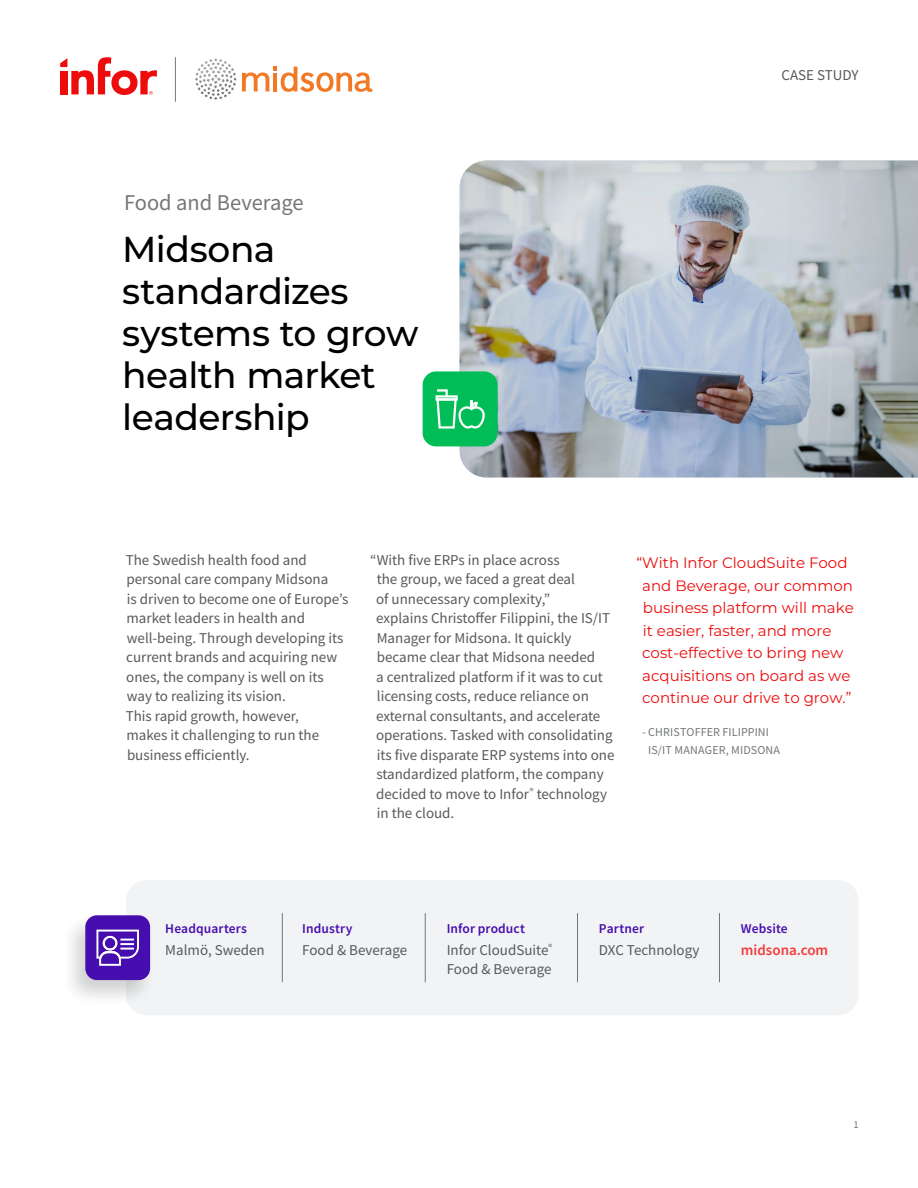
<style>
.page{position:relative;width:918px;height:1188px;background:#fff}
.page>*{position:absolute;margin:0;border:0;box-sizing:border-box;transform-origin:0 0}
.t1{font:100 36px/42px "Montserrat";letter-spacing:-.015em;color:#000}
.t2{font:22.5px "Source Sans Pro";color:#747777}
.t3{font:15px/19.5px "Source Sans Pro";color:#58595b}
.t4{font:100 15px/22.5px "Montserrat";color:#ed0c0c}
.t5{font:600 15px "Source Sans Pro";color:#f13d3d}
.t6{font:600 13.5px "Source Sans Pro";letter-spacing:.01em;color:#460daf}
.t7{font:12px/18px "Source Sans Pro";letter-spacing:.01em;color:#747777}
.t8{font:10.5px "Source Sans Pro";color:#747777}
</style>
<div class="page">
<div style="left:126px;top:880px;width:733px;height:135px;background:#f2f3f4;border-radius:20px"></div>
<img style="left:460px;top:160px;width:458px;height:317px">
<svg style="left:60px;top:57px;width:97px;height:38px"></svg>
<hr style="left:175px;top:57px;width:1px;height:45px;background:#747777">
<hr style="left:282px;top:913px;width:1px;height:69px;background:#747777">
<hr style="left:425px;top:913px;width:1px;height:69px;background:#747777">
<hr style="left:577px;top:913px;width:1px;height:69px;background:#747777">
<hr style="left:719px;top:913px;width:1px;height:69px;background:#747777">
<div style="left:423px;top:371px;width:75px;height:75px;background:#00bd58;border-radius:14px"></div>
<svg style="left:435px;top:389px;width:50px;height:40px"></svg>
<svg style="left:195px;top:58px;width:178px;height:42px"></svg>
<div style="left:61px;top:912px;width:96px;height:95px;background:#000;opacity:.18"></div>
<div style="left:85px;top:915px;width:65px;height:65px;background:#460daf;border-radius:12px"></div>
<svg style="left:96px;top:930px;width:43px;height:36px"></svg>
<h2 class="t2" style="left:124px;top:188px;width:181px">Food and Beverage</h2>
<h1 class="t1" style="left:122px;top:227px;width:298px">Midsona standardizes systems to grow health market leadership</h1>
<p class="t3" style="left:781px;top:65px;width:79px">CASE STUDY</p>
<p class="t3" style="left:126px;top:550px;width:224px">The Swedish health food and personal care company Midsona<br>is driven to become one of Europe’s market leaders in health and well-being. Through developing its current brands and acquiring new ones, the company is well on its way to realizing its vision.<br>This rapid growth, however,<br>makes it challenging to run the business efficiently.</p>
<p class="t3" style="left:376px;top:550px;width:240px;text-indent:-6px">“With five ERPs in place across<br>the group, we faced a great deal<br>of unnecessary complexity,”<br>explains Christoffer Filippini, the IS/IT Manager for Midsona. It quickly became clear that Midsona needed<br>a centralized platform if it was to cut licensing costs, reduce reliance on external consultants, and accelerate operations. Tasked with consolidating its five disparate ERP systems into one standardized platform, the company decided to move to Infor<sup>®</sup> technology in the cloud.</p>
<p class="t4" style="left:642px;top:551px;width:213px;text-indent:-6px">“With Infor CloudSuite Food and Beverage, our common business platform will make it easier, faster, and more cost-effective to bring new acquisitions on board as we continue our drive to grow.”</p>
<p class="t7" style="left:648px;top:723px;width:133px;text-indent:-6px">- CHRISTOFFER FILIPPINI<br>IS/IT MANAGER, MIDSONA</p>
<p class="t6" style="left:165px;top:920px;width:83px">Headquarters</p>
<p class="t6" style="left:302px;top:920px;width:52px">Industry</p>
<p class="t6" style="left:447px;top:920px;width:80px">Infor product</p>
<p class="t6" style="left:599px;top:920px;width:47px">Partner</p>
<p class="t6" style="left:741px;top:920px;width:48px">Website</p>
<p class="t3" style="left:165px;top:940px;width:101px">Malmö, Sweden</p>
<p class="t3" style="left:302px;top:940px;width:106px">Food &amp; Beverage</p>
<p class="t3" style="left:447px;top:940px;width:107px">Infor CloudSuite<sup>®<br></sup>Food &amp; Beverage</p>
<p class="t3" style="left:599px;top:940px;width:102px">DXC Technology</p>
<p class="t5" style="left:741px;top:940px;width:89px">midsona.com</p>
<p class="t8" style="left:853px;top:1118px;width:7px">1</p>
</div>
